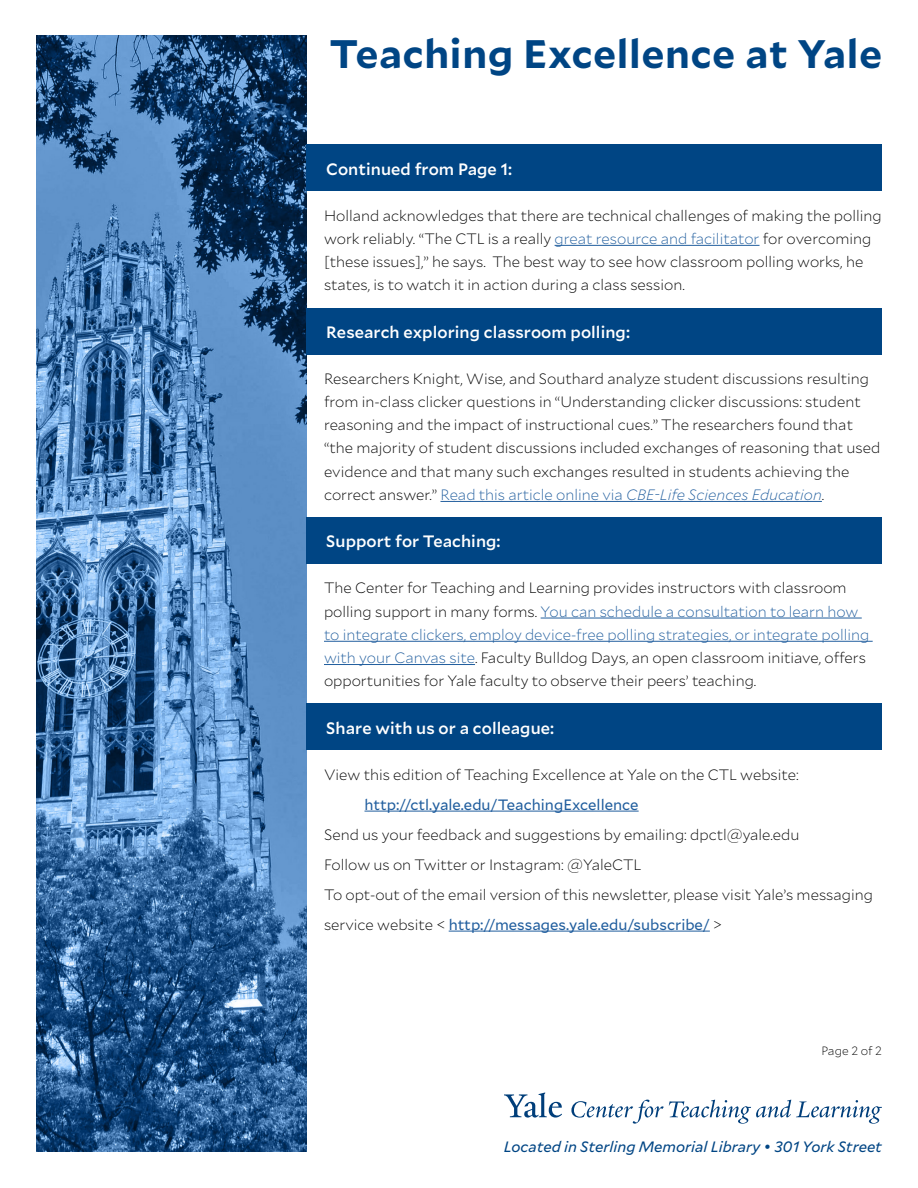
<style>
.page{position:relative;width:918px;height:1188px;background:#fff}
.page>*{position:absolute;margin:0;border:0;box-sizing:border-box;transform-origin:0 0}
.t1{font:700 39.75px "Mallory";letter-spacing:.02em;color:#004584}
.t2{font:500 16.5px "Mallory";letter-spacing:.005em;color:#fff}
.t3{font:200 15px/23.2px "Mallory";color:#000101}
.t4{font:italic 15px "Mallory";color:#004584}
.t5{font:15px "Mallory";color:#215e9e}
.t6{font:200 12px "Mallory";color:#000101}
.s1{color:#215e9e}
.s2{font-style:italic;color:#215e9e}
.s3{font-weight:400;color:#215e9e}
</style>
<div class="page">
<img style="left:36px;top:36px;width:270px;height:1116px">
<svg style="left:504px;top:1092px;width:58px;height:26px"></svg>
<svg style="left:571px;top:1100px;width:311px;height:24px"></svg>
<div style="left:306px;top:308px;width:576px;height:46px;background:#004584"></div>
<hr style="left:440px;top:501px;width:382px;height:1px;background:#215e9e">
<div style="left:306px;top:704px;width:576px;height:46px;background:#004584"></div>
<hr style="left:365px;top:811px;width:274px;height:1px;background:#215e9e">
<hr style="left:449px;top:931px;width:261px;height:1px;background:#215e9e">
<div style="left:306px;top:517px;width:576px;height:47px;background:#004584"></div>
<hr style="left:541px;top:618px;width:321px;height:1px;background:#215e9e">
<hr style="left:324px;top:641px;width:549px;height:1px;background:#215e9e">
<hr style="left:324px;top:664px;width:151px;height:1px;background:#215e9e">
<hr style="left:555px;top:245px;width:205px;height:1px;background:#215e9e">
<div style="left:306px;top:145px;width:576px;height:46px;background:#004584"></div>
<h1 class="t1" style="left:330px;top:24px;width:554px">Teaching Excellence at Yale</h1>
<p class="t2" style="left:326px;top:157px;width:187px">Continued from Page 1:</p>
<p class="t3" style="left:324px;top:203px;width:559px">Holland acknowledges that there are technical challenges of making the polling work reliably. “The CTL is a really <span class="s1">great resource and facilitator</span> for overcoming [these issues],” he says. The best way to see how classroom polling works, he states, is to watch it in action during a class session.</p>
<p class="t2" style="left:326px;top:320px;width:305px">Research exploring classroom polling:</p>
<p class="t3" style="left:324px;top:366px;width:558px">Researchers Knight, Wise, and Southard analyze student discussions resulting from in-class clicker questions in “Understanding clicker discussions: student reasoning and the impact of instructional cues.” The researchers found that “the majority of student discussions included exchanges of reasoning that used evidence and that many such exchanges resulted in students achieving the correct answer.” <span class="s1">Read this article online via</span> <span class="s2">CBE-Life Sciences Education</span>.</p>
<p class="t2" style="left:326px;top:529px;width:176px">Support for Teaching:</p>
<p class="t3" style="left:324px;top:576px;width:547px">The Center for Teaching and Learning provides instructors with classroom polling support in many forms. <span class="s1">You can schedule a consultation to learn how to integrate clickers, employ device-free polling strategies, or integrate polling with your Canvas site</span>. Faculty Bulldog Days, an open classroom initiave, offers opportunities for Yale faculty to observe their peers’ teaching.</p>
<p class="t2" style="left:326px;top:716px;width:229px">Share with us or a colleague:</p>
<p class="t3" style="left:324px;top:762px;width:476px">View this edition of Teaching Excellence at Yale on the CTL website:</p>
<p class="t5" style="left:365px;top:794px;width:276px">http://ctl.yale.edu/TeachingExcellence</p>
<p class="t3" style="left:324px;top:818px;width:551px;line-height:30px">Send us your feedback and suggestions by emailing: dpctl@yale.edu<br>Follow us on Twitter or Instagram: @YaleCTL<br>To opt-out of the email version of this newsletter, please visit Yale’s messaging service website &lt; <span class="s3">http://messages.yale.edu/subscribe/</span> &gt;</p>
<p class="t6" style="left:821px;top:1042px;width:62px">Page 2 of 2</p>
<p class="t4" style="left:504px;top:1136px;width:380px">Located in Sterling Memorial Library • 301 York Street</p>
</div>
